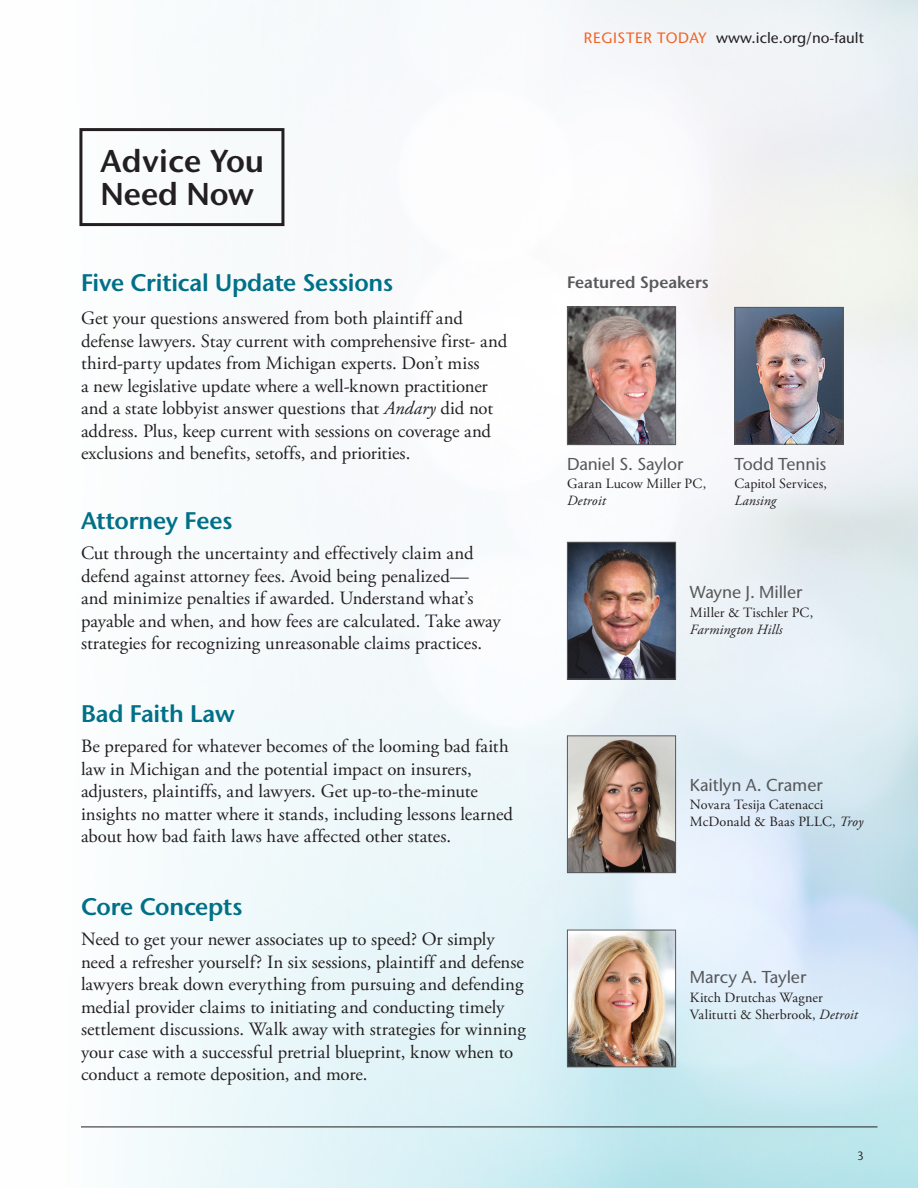
<style>
.page{position:relative;width:918px;height:1188px;background:#fff}
.page>*{position:absolute;margin:0;border:0;box-sizing:border-box;transform-origin:0 0}
.Inside_Main_Headline_ssl45{font:600 31.5px/33px "Stone Sans IIITC Std";color:#231f20}
.session_time{font:600 24px "Stone Sans IIITC Std";letter-spacing:-.005em;color:#007088}
.session_time-2{font:18.75px/22.5px "Adobe Garamond Pro";color:#231f20}
.Name{font:500 17.25px "Stone Sans IIITC Std";letter-spacing:-.01em;color:#57585a}
.Firm{font:500 17.25px "Stone Sans IIITC Std";letter-spacing:-.01em;color:#57585a}
.t1{font:600 16.5px "Stone Sans IIITC Std";color:#57585a}
.t2{font:500 15px "Stone Sans IIITC Std";color:#231f20}
.Firm-2{font:14.1px/17px "Adobe Garamond Pro";letter-spacing:.01em;color:#231f20}
.t3{font:12px "Stone Sans IIITC Std";color:#231f20}
.s1{font-style:italic}
.s2{color:#f26221}
</style>
<div class="page">
<img style="left:79px;top:0;width:839px;height:1188px">
<div style="left:79px;top:128px;width:205px;height:98px;border:3px solid #231f20"></div>
<img style="left:569px;top:737px;width:105px;height:134px">
<div style="left:567px;top:735px;width:109px;height:138px;border:1px solid #57585a"></div>
<img style="left:569px;top:544px;width:105px;height:134px">
<div style="left:567px;top:542px;width:109px;height:138px;border:1px solid #57585a"></div>
<img style="left:569px;top:932px;width:105px;height:133px">
<div style="left:567px;top:930px;width:109px;height:137px;border:1px solid #57585a"></div>
<hr style="left:81px;top:1127px;width:797px;height:1px;background:#231f20">
<img style="left:569px;top:309px;width:105px;height:134px">
<div style="left:567px;top:307px;width:109px;height:138px;border:1px solid #57585a"></div>
<img style="left:737px;top:309px;width:105px;height:134px">
<div style="left:735px;top:307px;width:109px;height:138px;border:1px solid #57585a"></div>
<p class="Inside_Main_Headline_ssl45" style="left:100px;top:144px;width:165px">Advice You<br>Need Now</p>
<p class="session_time" style="left:81px;top:267px;width:314px">Five Critical Update Sessions</p>
<p class="session_time-2" style="left:81px;top:308px;width:428px">Get your questions answered from both plaintiff and defense lawyers. Stay current with comprehensive first- and third-party updates from Michigan experts. Don’t miss<br>a new legislative update where a well-known practitioner and a state lobbyist answer questions that <span class="s1">Andary</span> did not address. Plus, keep current with sessions on coverage and exclusions and benefits, setoffs, and priorities.</p>
<p class="session_time" style="left:81px;top:505px;width:153px">Attorney Fees</p>
<p class="session_time-2" style="left:81px;top:543px;width:421px">Cut through the uncertainty and effectively claim and defend against attorney fees. Avoid being penalized—<br>and minimize penalties if awarded. Understand what’s payable and when, and how fees are calculated. Take away strategies for recognizing unreasonable claims practices.</p>
<p class="session_time" style="left:81px;top:698px;width:155px">Bad Faith Law</p>
<p class="session_time-2" style="left:81px;top:736px;width:434px">Be prepared for whatever becomes of the looming bad faith law in Michigan and the potential impact on insurers, adjusters, plaintiffs, and lawyers. Get up-to-the-minute insights no matter where it stands, including lessons learned about how bad faith laws have affected other states.</p>
<p class="session_time" style="left:81px;top:892px;width:163px">Core Concepts</p>
<p class="session_time-2" style="left:81px;top:929px;width:446px">Need to get your newer associates up to speed? Or simply need a refresher yourself? In six sessions, plaintiff and defense lawyers break down everything from pursuing and defending medial provider claims to initiating and conducting timely settlement discussions. Walk away with strategies for winning your case with a successful pretrial blueprint, know when to conduct a remote deposition, and more.</p>
<p class="t2" style="left:584px;top:29px;width:282px"><span class="s2">REGISTER TODAY</span> www.icle.org/no-fault</p>
<p class="t1" style="left:567px;top:272px;width:143px">Featured Speakers</p>
<p class="Name" style="left:567px;top:453px;width:118px">Daniel S. Saylor</p>
<p class="Firm-2" style="left:567px;top:476px;width:141px">Garan Lucow Miller PC,<br><span class="s1">Detroit</span></p>
<p class="Name" style="left:735px;top:453px;width:93px">Todd Tennis</p>
<p class="Firm-2" style="left:735px;top:476px;width:94px">Capitol Services,<br><span class="s1">Lansing</span></p>
<p class="Name" style="left:690px;top:582px;width:114px">Wayne J. Miller</p>
<p class="Firm-2" style="left:690px;top:604px;width:125px">Miller &amp; Tischler PC,<br><span class="s1">Farmington Hills</span></p>
<p class="Firm" style="left:690px;top:775px;width:134px">Kaitlyn A. Cramer</p>
<p class="Firm-2" style="left:690px;top:797px;width:175px">Novara Tesija Catenacci<br>McDonald &amp; Baas PLLC, <span class="s1">Troy</span></p>
<p class="Name" style="left:690px;top:967px;width:118px">Marcy A. Tayler</p>
<p class="Firm-2" style="left:690px;top:989px;width:169px">Kitch Drutchas Wagner<br>Valitutti &amp; Sherbrook, <span class="s1">Detroit</span></p>
<p class="t3" style="left:857px;top:1148px;width:8px">3</p>
</div>
